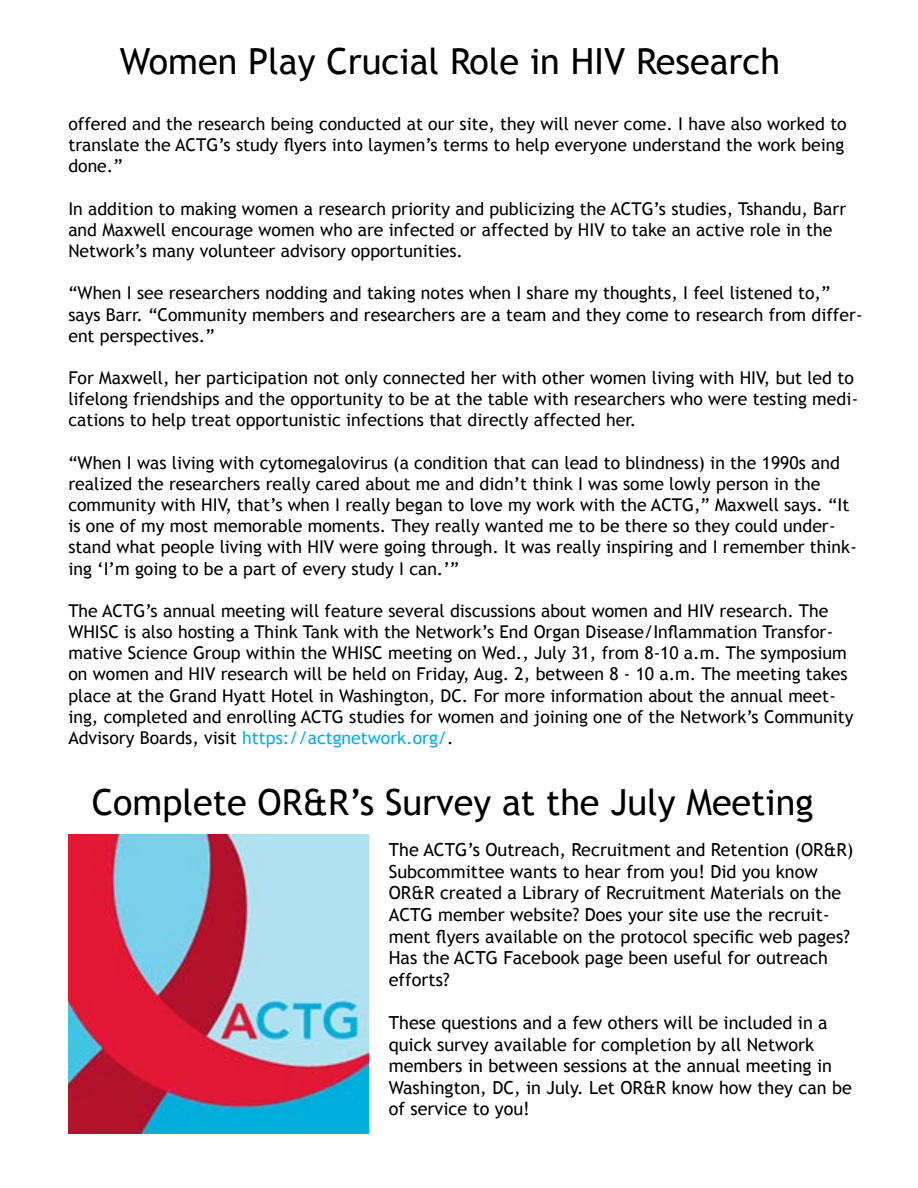
<style>
.page{position:relative;width:918px;height:1188px;background:#fff}
.page>*{position:absolute;margin:0;border:0;box-sizing:border-box;transform-origin:0 0}
.t1{font:36px "Trebuchet MS";color:#000}
.t2{font:18px/21.6px "Trebuchet MS";color:#000}
.t3{font:17.7px/21.1px "Trebuchet MS";color:#000}
.s1{color:#00aeef}
</style>
<div class="page">
<img style="left:68px;top:834px;width:300px;height:300px">
<h1 class="t1" style="left:120px;top:40px;width:662px">Women Play Crucial Role in HIV Research</h1>
<p class="t3" style="left:68px;top:113px;width:780px">offered and the research being conducted at our site, they will never come. I have also worked to translate the ACTG’s study flyers into laymen’s terms to help everyone understand the work being done.”</p>
<p class="t3" style="left:68px;top:198px;width:779px">In addition to making women a research priority and publicizing the ACTG’s studies, Tshandu, Barr and Maxwell encourage women who are infected or affected by HIV to take an active role in the<br>Network’s many volunteer advisory opportunities.</p>
<p class="t3" style="left:68px;top:283px;width:796px">“When I see researchers nodding and taking notes when I share my thoughts, I feel listened to,” says Barr. “Community members and researchers are a team and they come to research from differ&shy;ent perspectives.”</p>
<p class="t3" style="left:68px;top:367px;width:791px">For Maxwell, her participation not only connected her with other women living with HIV, but led to lifelong friendships and the opportunity to be at the table with researchers who were testing medi&shy;cations to help treat opportunistic infections that directly affected her.</p>
<p class="t3" style="left:68px;top:452px;width:790px">“When I was living with cytomegalovirus (a condition that can lead to blindness) in the 1990s and realized the researchers really cared about me and didn’t think I was some lowly person in the community with HIV, that’s when I really began to love my work with the ACTG,” Maxwell says. “It is one of my most memorable moments. They really wanted me to be there so they could under&shy;stand what people living with HIV were going through. It was really inspiring and I remember think&shy;ing ‘I’m going to be a part of every study I can.’”</p>
<p class="t3" style="left:68px;top:600px;width:786px">The ACTG’s annual meeting will feature several discussions about women and HIV research. The WHISC is also hosting a Think Tank with the Network’s End Organ Disease/Inflammation Transfor&shy;mative Science Group within the WHISC meeting on Wed., July 31, from 8-10 a.m. The symposium on women and HIV research will be held on Friday, Aug. 2, between 8 - 10 a.m. The meeting takes place at the Grand Hyatt Hotel in Washington, DC. For more information about the annual meet&shy;ing, completed and enrolling ACTG studies for women and joining one of the Network’s Community Advisory Boards, visit <span class="s1">https://actgnetwork.org/</span>.</p>
<h1 class="t1" style="left:92px;top:781px;width:723px">Complete OR&amp;R’s Survey at the July Meeting</h1>
<p class="t2" style="left:389px;top:839px;width:466px">The ACTG’s Outreach, Recruitment and Retention (OR&amp;R)<br>Subcommittee wants to hear from you! Did you know OR&amp;R created a Library of Recruitment Materials on the ACTG member website? Does your site use the recruit&shy;ment flyers available on the protocol specific web pages?<br>Has the ACTG Facebook page been useful for outreach efforts?</p>
<p class="t2" style="left:389px;top:1012px;width:465px">These questions and a few others will be included in a quick survey available for completion by all Network members in between sessions at the annual meeting in Washington, DC, in July. Let OR&amp;R know how they can be of service to you!</p>
</div>
